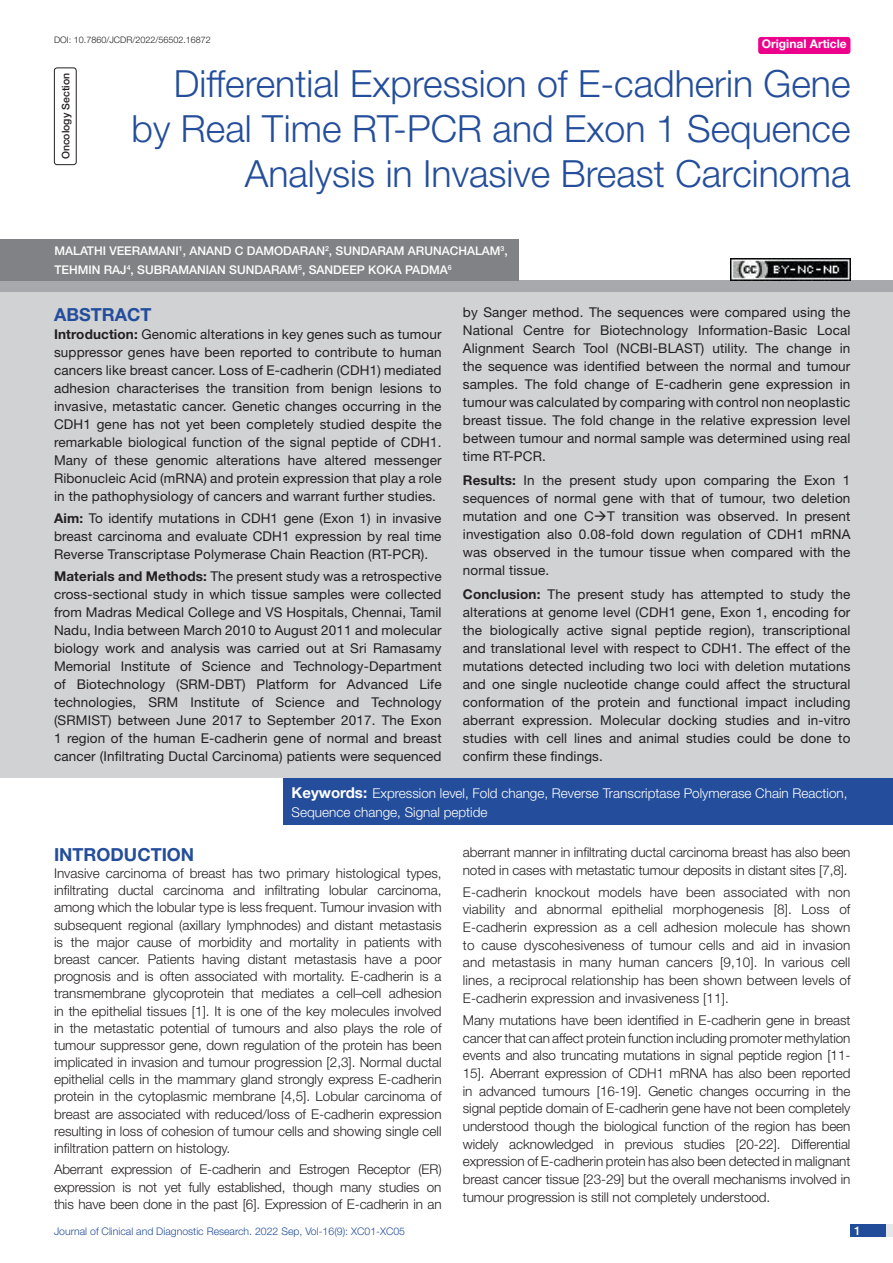
<style>
.page{position:relative;width:893px;height:1263px;background:#fff}
.page>*{position:absolute;margin:0;border:0;box-sizing:border-box;transform-origin:0 0}
.t1{font:300 37.5px/45px "Helvetica Neue";color:#244e9b;text-align:right}
.Heading{font:700 18px "Helvetica Neue";color:#244e9b}
.Abstract_head{font:700 18px "Helvetica Neue";color:#244e9b}
.Abstract_Text{font:13.5px/18px "Helvetica Neue";letter-spacing:.01em;color:#231f20;text-align:justify}
.Body_text{font:300 13.5px/17.1px "Helvetica Neue";letter-spacing:-.01em;color:#231f20;text-align:justify}
.Key_words{font:300 13.5px/18.8px "Helvetica Neue";color:#fff}
.Author{font:500 12px/18.8px "Helvetica Neue";color:#fff}
.t2{font:700 12px "Helvetica Neue";color:#fff}
.t3{font:300 10.5px "Helvetica Neue";color:#244e9b}
.section{font:500 10.5px "Helvetica Neue";color:#231f20}
.DOI{font:300 9px "Helvetica Neue";color:#231f20}
.s1{font-weight:700}
.s2{font-weight:700;font-size:15px}
</style>
<div class="page">
<div style="left:850px;top:1224px;width:43px;height:13px;background:#e6e7e9"></div>
<div style="left:850px;top:1224px;width:35px;height:13px;background:#214c99"></div>
<div style="left:758px;top:37px;width:92px;height:17px;background:#ed028c;border-radius:3px"></div>
<div style="left:54px;top:68px;width:23px;height:97px;border:1px solid #231f20;border-radius:3px"></div>
<div style="left:0;top:281px;width:893px;height:12px;background:#a8a9ad"></div>
<div style="left:0;top:239px;width:518px;height:42px;background:#808285"></div>
<div style="left:0;top:293px;width:893px;height:485px;background:#d1d2d4"></div>
<div style="left:284px;top:778px;width:609px;height:47px;background:#244e9b"></div>
<img style="left:730px;top:258px;width:120px;height:23px">
<p class="DOI" style="left:54px;top:35px;width:158px">DOI: 10.7860/JCDR/2022/56502.16872</p>
<p class="t2" style="left:762px;top:37px;width:87px">Original Article</p>
<p class="section" style="left:59px;top:159px;width:88px;rotate:-90deg">ONCOLOGY SECTION</p>
<p class="t1" style="left:132px;top:60px;width:720px">Differential Expression of E-cadherin Gene by Real Time RT-PCR and Exon 1 Sequence<br>Analysis in Invasive Breast Carcinoma</p>
<p class="Author" style="left:54px;top:241px;width:455px">MALATHI VEERAMANI<sup>1</sup>, ANAND C DAMO DARAN<sup>2</sup>, SUNDARAM ARUNAC HALAM <sup>3</sup>,<br>TEHMIN RAJ<sup>4</sup>, SUBRAMANIAN SUNDARAM <sup>5</sup>, SANDEEP KOKA PADMA<sup>6</sup></p>
<p class="Abstract_head" style="left:54px;top:303px;width:99px">ABSTRACT</p>
<p class="Abstract_Text" style="left:54px;top:325px;width:389px"><span class="s1">Introduction:</span> Genomic alterations in key genes such as tumour suppressor genes have been reported to contribute to human cancers like breast cancer. Loss of E-cadherin (CDH1) mediated adhesion characterises the transition from benign lesions to invasive, metastatic cancer. Genetic changes occurring in the CDH1 gene has not yet been completely studied despite the remarkable biological function of the signal peptide of CDH1.<br>Many of these genomic alterations have altered messenger Ribonucleic Acid (mRNA) and protein expression that play a role in the pathophysiology of cancers and warrant further studies.</p>
<p class="Abstract_Text" style="left:54px;top:509px;width:389px"><span class="s1">Aim:</span> To identify mutations in CDH1 gene (Exon 1) in invasive breast carcinoma and evaluate CDH1 expression by real time Reverse Transcriptase Polymerase Chain Reaction (RT-PCR).</p>
<p class="Abstract_Text" style="left:54px;top:567px;width:389px"><span class="s1">Materials and Methods:</span> The present study was a retrospective cross-sectional study in which tissue samples were collected from Madras Medical College and VS Hospitals, Chennai, Tamil Nadu, India between March 2010 to August 2011 and molecular biology work and analysis was carried out at Sri Ramasamy Memorial Institute of Science and Technology-Department of Biotechnology (SRM-DBT) Platform for Advanced Life technologies, SRM Institute of Science and Technology (SRMIST) between June 2017 to September 2017. The Exon 1 region of the human E-cadherin gene of normal and breast cancer (Infiltrating Ductal Carcinoma) patients were sequenced</p>
<p class="Abstract_Text" style="left:463px;top:303px;width:389px">by Sanger method. The sequences were compared using the National Centre for Biotechnology Information-Basic Local Alignment Search Tool (NCBI-BLAST) utility. The change in the sequence was identified between the normal and tumour samples. The fold change of E-cadherin gene expression in tumour was calculated by comparing with control non neoplastic breast tissue. The fold change in the relative expression level between tumour and normal sample was determined using real time RT-PCR.</p>
<p class="Abstract_Text" style="left:463px;top:471px;width:389px"><span class="s1">Results:</span> In the present study upon comparing the Exon 1 sequences of normal gene with that of tumour, two deletion mutation and one C→T transition was observed. In present investigation also 0.08-fold down regulation of CDH1 mRNA was observed in the tumour tissue when compared with the normal tissue.</p>
<p class="Abstract_Text" style="left:463px;top:585px;width:389px"><span class="s1">Conclusion:</span> The present study has attempted to study the alterations at genome level (CDH1 gene, Exon 1, encoding for the biologically active signal peptide region), transcriptional and translational level with respect to CDH1. The effect of the mutations detected including two loci with deletion mutations and one single nucleotide change could affect the structural conformation of the protein and functional impact including aberrant expression. Molecular docking studies and in-vitro studies with cell lines and animal studies could be done to confirm these findings.</p>
<p class="Key_words" style="left:292px;top:784px;width:557px"><span class="s2">Keywords:</span> Expression level, Fold change, Reverse Transcriptase Polymerase Chain Reaction,<br>Sequence change, Signal peptide</p>
<p class="Heading" style="left:54px;top:843px;width:142px">INTRODUCTION</p>
<p class="Body_text" style="left:54px;top:864px;width:389px">Invasive carcinoma of breast has two primary histological types, infiltrating ductal carcinoma and infiltrating lobular carcinoma, among which the lobular type is less frequent. Tumour invasion with subsequent regional (axillary lymphnodes) and distant metastasis is the major cause of morbidity and mortality in patients with breast cancer. Patients having distant metastasis have a poor prognosis and is often associated with mortality. E-cadherin is a transmembrane glycoprotein that mediates a cell–cell adhesion in the epithelial tissues [1]. It is one of the key molecules involved in the metastatic potential of tumours and also plays the role of tumour suppressor gene, down regulation of the protein has been implicated in invasion and tumour progression [2,3]. Normal ductal epithelial cells in the mammary gland strongly express E-cadherin protein in the cytoplasmic membrane [4,5]. Lobular carcinoma of breast are associated with reduced/loss of E-cadherin expression resulting in loss of cohesion of tumour cells and showing single cell infiltration pattern on histology.</p>
<p class="Body_text" style="left:54px;top:1161px;width:389px">Aberrant expression of E-cadherin and Estrogen Receptor (ER) expression is not yet fully established, though many studies on this have been done in the past [6]. Expression of E-cadherin in an</p>
<p class="Body_text" style="left:463px;top:844px;width:389px">aberrant manner in infiltrating ductal carcinoma breast has also been noted in cases with metastatic tumour deposits in distant sites [7,8].</p>
<p class="Body_text" style="left:463px;top:883px;width:389px;line-height:17.7px">E-cadherin knockout models have been associated with non viability and abnormal epithelial morphogenesis [8]. Loss of E-cadherin expression as a cell adhesion molecule has shown to cause dyscohesiveness of tumour cells and aid in invasion and metastasis in many human cancers [9,10]. In various cell lines, a reciprocal relationship has been shown between levels of E-cadherin expression and invasiveness [11].</p>
<p class="Body_text" style="left:463px;top:1011px;width:389px;line-height:17.7px">Many mutations have been identified in E-cadherin gene in breast cancer that can affect protein function including promoter methylation events and also truncating mutations in signal peptide region [11- 15]. Aberrant expression of CDH1 mRNA has also been reported in advanced tumours [16-19]. Genetic changes occurring in the signal peptide domain of E-cadherin gene have not been completely understood though the biological function of the region has been widely acknowledged in previous studies [20-22]. Differential expression of E-cadherin protein has also been detected in malignant breast cancer tissue [23-29] but the overall mechanisms involved in tumour progression is still not completely understood.</p>
<p class="t3" style="left:54px;top:1225px;width:353px">Journal of Clinical and Diagnostic Research. 2022 Sep, Vol-16(9): XC01-XC05</p>
<p class="Author" style="left:854px;top:1221px;width:8px">1</p>
</div>
